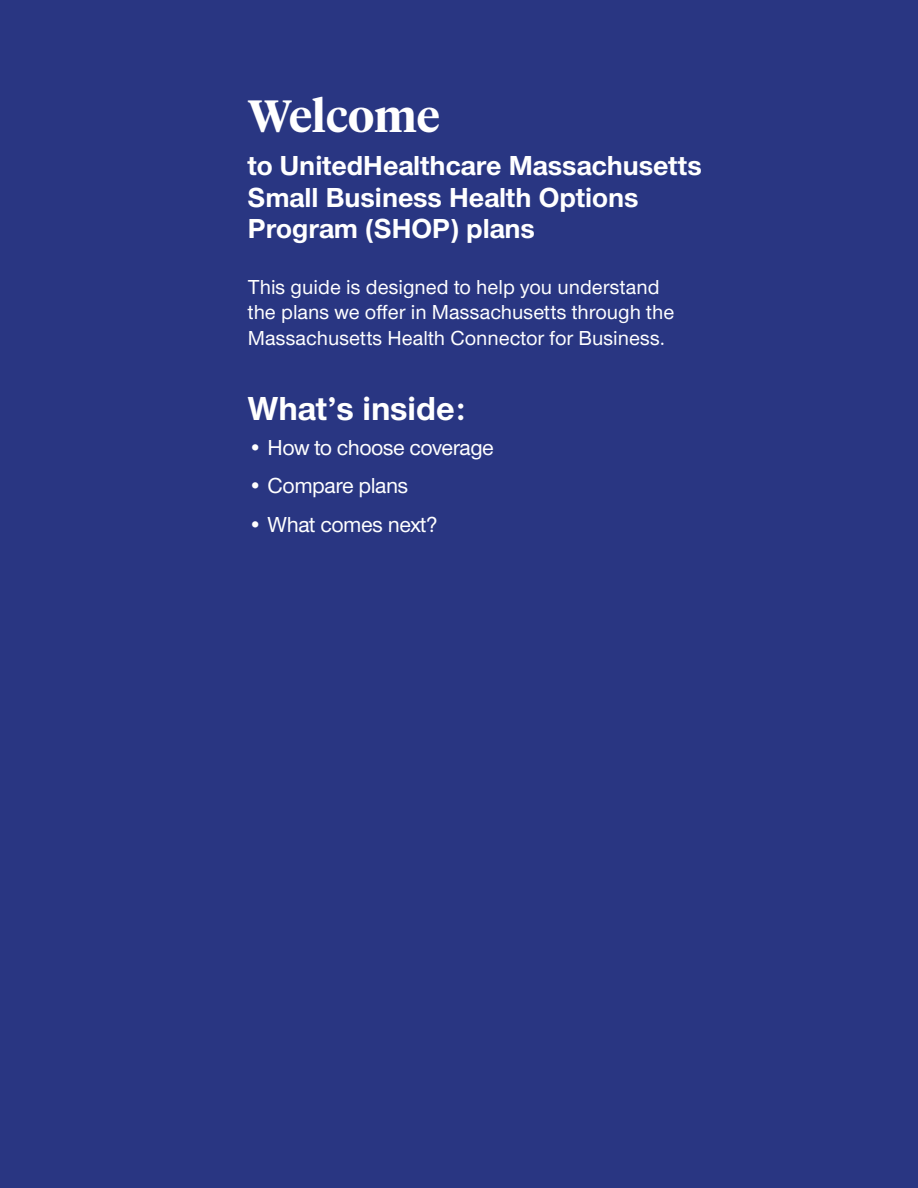
<style>
.page{position:relative;width:918px;height:1188px;background:#293682}
.page>*{position:absolute;margin:0;border:0;box-sizing:border-box;transform-origin:0 0}
.t1{font:600 45px "UHC Serif Headline";color:#fff}
.t2{font:700 34.5px "UHC Sans";color:#fff}
.t3{font:700 28.5px/31.5px "UHC Sans";color:#fff}
.t4{font:500 22.5px "UHC Sans";letter-spacing:-.02em;color:#fff}
.t5{font:500 21px/25.5px "UHC Sans";color:#fff}
</style>
<div class="page">
<h2 class="t1" style="left:248px;top:85px;width:193px">Welcome</h2>
<h2 class="t3" style="left:248px;top:149px;width:455px">to UnitedHealthcare Massachusetts<br>Small Business Health Options<br>Program (SHOP) plans</h2>
<p class="t5" style="left:248px;top:273px;width:428px">This guide is designed to help you understand the plans we offer in Massachusetts through the<br>Massachusetts Health Connector for Business.</p>
<h3 class="t2" style="left:248px;top:385px;width:219px">What’s inside:</h3>
<p class="t4" style="left:248px;top:432px;width:248px">• How to choose coverage</p>
<p class="t4" style="left:248px;top:471px;width:162px">• Compare plans</p>
<p class="t4" style="left:248px;top:509px;width:191px">• What comes next?</p>
</div>
